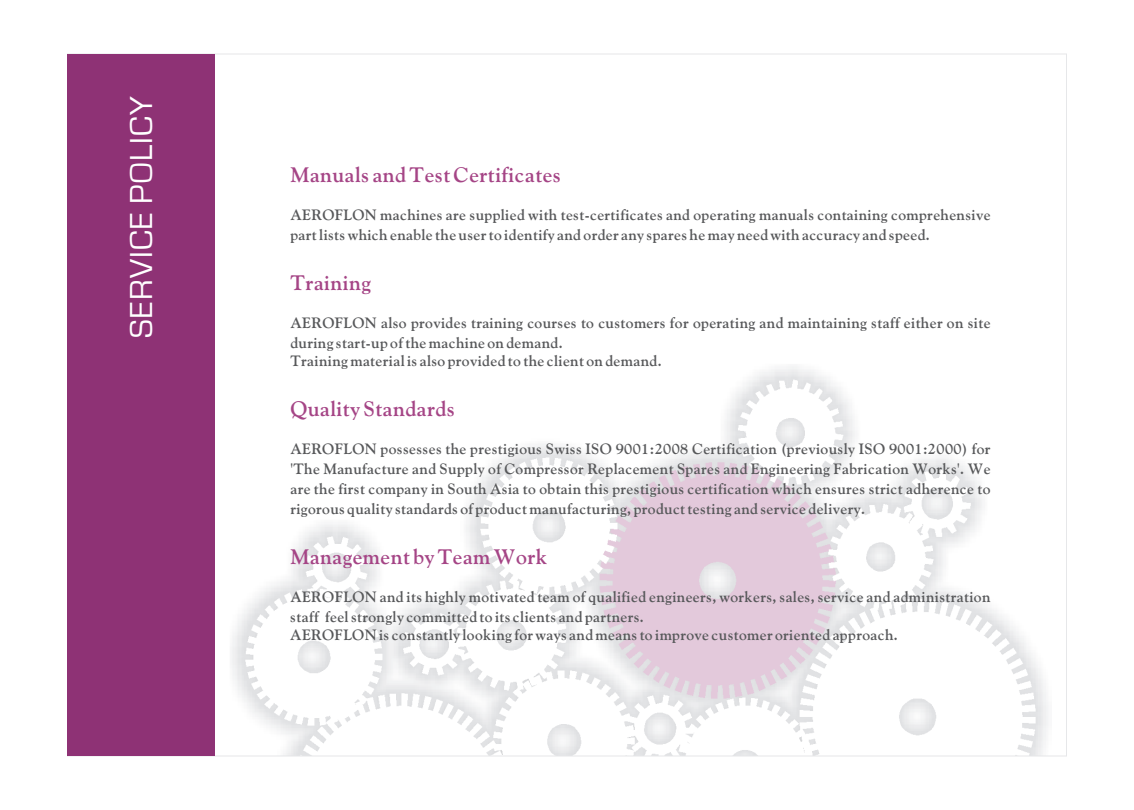
<style>
.page{position:relative;width:1134px;height:810px;background:#fff}
.page>*{position:absolute;margin:0;border:0;box-sizing:border-box;transform-origin:0 0}
.t1{font:33px "Eurostile";letter-spacing:.035em;color:#fff}
.t2{font:700 21px "Goudy Old Style";letter-spacing:.025em;color:#a54586}
.t3{font:700 15px/20.1px "Goudy Old Style";letter-spacing:.025em;color:#57585a}
</style>
<div class="page">
<img style="left:232px;top:366px;width:816px;height:388px">
<div style="left:68px;top:54px;width:147px;height:702px;background:#8e3275"></div>
<h1 class="t1" style="left:130px;top:338px;width:242px;rotate:-90deg">SERVICE POLICY</h1>
<h2 class="t2" style="left:291px;top:166px;width:272px">Manuals and Test Certificates</h2>
<p class="t3" style="left:290px;top:206px;width:702px">AEROFLON machines are supplied with test-certificates and operating manuals containing comprehensive part lists which enable the user to identify and order any spares he may need with accuracy and speed.</p>
<h2 class="t2" style="left:290px;top:274px;width:82px">Training</h2>
<p class="t3" style="left:290px;top:313px;width:702px">AEROFLON also provides training courses to customers for operating and maintaining staff either on site during start-up of the machine on demand.</p>
<p class="t3" style="left:290px;top:352px;width:373px">Training material is also provided to the client on demand.</p>
<h2 class="t2" style="left:290px;top:400px;width:166px">Quality Standards</h2>
<p class="t3" style="left:290px;top:440px;width:702px;text-align:justify">AEROFLON possesses the prestigious Swiss ISO 9001:2008 Certification (previously ISO 9001:2000) for 'The Manufacture and Supply of Compressor Replacement Spares and Engineering Fabrication Works'. We are the first company in South Asia to obtain this prestigious certification which ensures strict adherence to rigorous quality standards of product manufacturing, product testing and service delivery.</p>
<h2 class="t2" style="left:290px;top:548px;width:258px">Management by Team Work</h2>
<p class="t3" style="left:290px;top:587px;width:702px">AEROFLON and its highly motivated team of qualified engineers, workers, sales, service and administration staff feel strongly committed to its clients and partners.</p>
<p class="t3" style="left:290px;top:626px;width:609px">AEROFLON is constantly looking for ways and means to improve customer oriented approach.</p>
</div>
